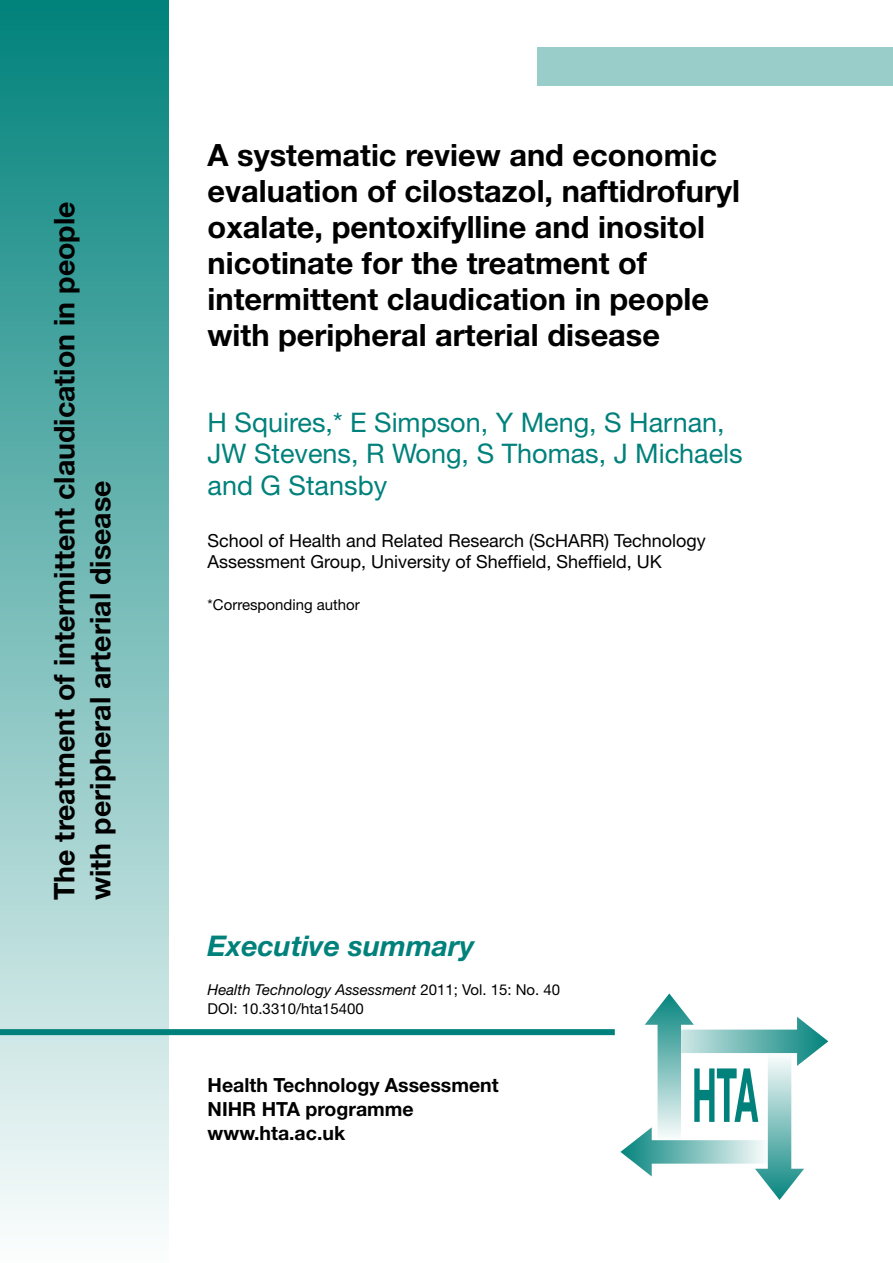
<style>
.page{position:relative;width:893px;height:1263px;background:#fff}
.page>*{position:absolute;margin:0;border:0;box-sizing:border-box;transform-origin:0 0}
.t1{font:700 30.75px/36px "Helvetica Neue LT Pro";color:#000}
.t2{font:700 28.5px/36px "Helvetica Neue LT Pro";color:#000}
.t3{font:italic 700 28.5px "Helvetica Neue LT Pro";color:#00817b}
.t4{font:27px/31.5px "Helvetica Neue LT Pro";color:#00817b}
.t5{font:700 19.5px/24px "Helvetica Neue LT Pro";color:#000}
.t6{font:18px/21px "Helvetica Neue LT Pro";color:#000}
.t7{font:15px/19.5px "Helvetica Neue LT Pro";color:#000}
.s1{font-style:italic}
</style>
<div class="page">
<div style="left:0;top:0;width:169px;height:1263px;background:linear-gradient(to bottom,#01817b,#fcfefd)"></div>
<svg style="left:620px;top:993px;width:208px;height:207px"></svg>
<div style="left:538px;top:47px;width:355px;height:39px;background:#99cdca"></div>
<div style="left:0;top:1029px;width:615px;height:6px;background:#00817b"></div>
<p class="t2" style="left:45px;top:900px;width:700px;rotate:-90deg">The treatment of intermittent claudication in people with peripheral arterial disease</p>
<p class="t1" style="left:208px;top:136px;width:534px">A systematic review and economic evaluation of cilostazol, naftidrofuryl oxalate, pentoxifylline and inositol nicotinate for the treatment of intermittent claudication in people with peripheral arterial disease</p>
<p class="t4" style="left:208px;top:405px;width:537px">H Squires,* E Simpson, Y Meng, S Harnan,<br>JW Stevens, R Wong, S Thomas, J Michaels and G Stansby</p>
<p class="t6" style="left:208px;top:530px;width:500px">School of Health and Related Research (ScHARR) Technology<br>Assessment Group, University of Sheffield, Sheffield, UK</p>
<p class="t7" style="left:208px;top:595px;width:154px">*Corresponding author</p>
<p class="t3" style="left:208px;top:927px;width:269px">Executive summary</p>
<p class="t7" style="left:208px;top:979px;width:354px"><span class="s1">Health Technology Assessment</span> 2011; Vol. 15: No. 40<br>DOI: 10.3310/hta15400</p>
<p class="t5" style="left:208px;top:1072px;width:293px">Health Technology Assessment<br>NIHR HTA programme www.hta.ac.uk</p>
</div>
